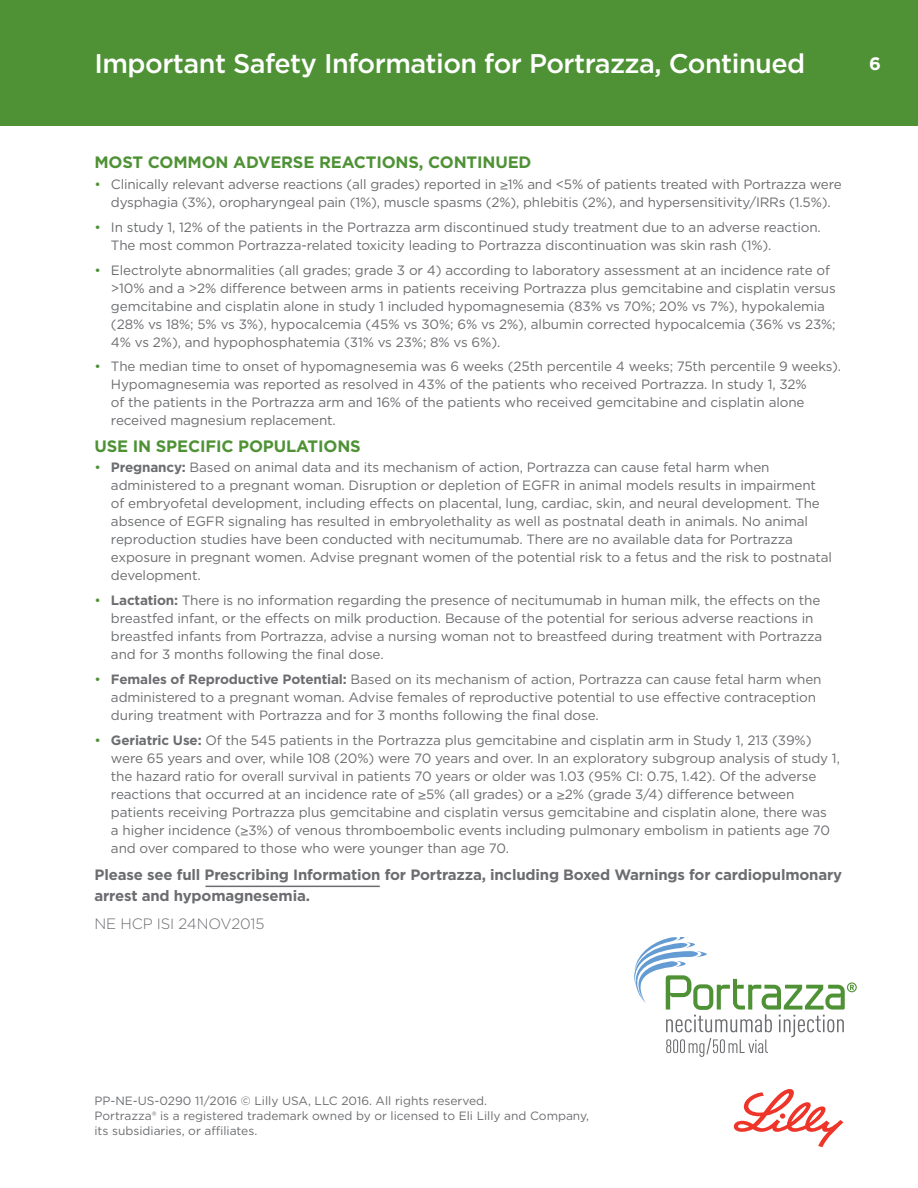
<style>
.page{position:relative;width:918px;height:1188px;background:#fff}
.page>*{position:absolute;margin:0;border:0;box-sizing:border-box;transform-origin:0 0}
.t1{font:500 27px "Gotham";letter-spacing:-.02em;color:#fff}
.t2{font:700 18px "Gotham";color:#fff}
.t3{font:700 16.5px "Gotham";letter-spacing:-.01em;color:#4f9236}
.t4{font:700 15px/21px "Gotham";letter-spacing:-.01em;color:#6c6d70}
.t5{font:300 15px "Gotham";letter-spacing:-.01em;color:#6c6d70}
.t6{font:13.5px/18px "Gotham";letter-spacing:-.01em;color:#6c6d70}
.t7{font:12px/15px "Gotham";color:#6c6d70}
.s1{color:#4f9236}
.s2{font-family:"Helvetica Neue LT Pro"}
.s3{font-weight:700}
</style>
<div class="page">
<div style="left:0;top:0;width:918px;height:125px;background:#4f9236"></div>
<svg style="left:734px;top:1089px;width:109px;height:58px"></svg>
<svg style="left:634px;top:938px;width:223px;height:119px"></svg>
<hr style="left:205px;top:886px;width:175px;height:1px;background:#6c6d70">
<h1 class="t1" style="left:94px;top:46px;width:712px">Important Safety Information for Portrazza, Continued</h1>
<h2 class="t2" style="left:869px;top:51px;width:13px">6</h2>
<p class="t3" style="left:94px;top:152px;width:439px">MOST COMMON ADVERSE REACTIONS, CONTINUED</p>
<p class="t6" style="left:94px;top:175px;width:749px;text-align:center"><span class="s1">•</span> Clinically relevant adverse reactions (all grades) reported in <span class="s2">≥</span>1% and &lt;5% of patients treated with Portrazza were dysphagia (3%), oropharyngeal pain (1%), muscle spasms (2%), phlebitis (2%), and hypersensitivity/IRRs (1.5%).</p>
<p class="t6" style="left:111px;top:218px;width:711px;text-indent:-16px"><span class="s1">•</span> In study 1, 12% of the patients in the Portrazza arm discontinued study treatment due to an adverse reaction.<br>The most common Portrazza-related toxicity leading to Portrazza discontinuation was skin rash (1%).</p>
<p class="t6" style="left:111px;top:261px;width:726px;text-indent:-16px"><span class="s1">•</span> Electrolyte abnormalities (all grades; grade 3 or 4) according to laboratory assessment at an incidence rate of &gt;10% and a &gt;2% difference between arms in patients receiving Portrazza plus gemcitabine and cisplatin versus gemcitabine and cisplatin alone in study 1 included hypomagnesemia (83% vs 70%; 20% vs 7%), hypokalemia (28% vs 18%; 5% vs 3%), hypocalcemia (45% vs 30%; 6% vs 2%), albumin corrected hypocalcemia (36% vs 23%; 4% vs 2%), and hypophosphatemia (31% vs 23%; 8% vs 6%).</p>
<p class="t6" style="left:111px;top:357px;width:732px;text-indent:-16px"><span class="s1">•</span> The median time to onset of hypomagnesemia was 6 weeks (25th percentile 4 weeks; 75th percentile 9 weeks).<br>Hypomagnesemia was reported as resolved in 43% of the patients who received Portrazza. In study 1, 32%<br>of the patients in the Portrazza arm and 16% of the patients who received gemcitabine and cisplatin alone received magnesium replacement.</p>
<p class="t3" style="left:94px;top:435px;width:268px">USE IN SPECIFIC POPULATIONS</p>
<p class="t6" style="left:111px;top:458px;width:722px;text-indent:-16px"><span class="s1">•</span> <span class="s3">Pregnancy:</span> Based on animal data and its mechanism of action, Portrazza can cause fetal harm when administered to a pregnant woman. Disruption or depletion of EGFR in animal models results in impairment of embryofetal development, including effects on placental, lung, cardiac, skin, and neural development. The absence of EGFR signaling has resulted in embryolethality as well as postnatal death in animals. No animal reproduction studies have been conducted with necitumumab. There are no available data for Portrazza exposure in pregnant women. Advise pregnant women of the potential risk to a fetus and the risk to postnatal development.</p>
<p class="t6" style="left:111px;top:591px;width:713px;text-indent:-16px"><span class="s1">•</span> <span class="s3">Lactation:</span> There is no information regarding the presence of necitumumab in human milk, the effects on the breastfed infant, or the effects on milk production. Because of the potential for serious adverse reactions in breastfed infants from Portrazza, advise a nursing woman not to breastfeed during treatment with Portrazza and for 3 months following the final dose.</p>
<p class="t6" style="left:111px;top:670px;width:712px;text-indent:-16px"><span class="s1">•</span> <span class="s3">Females of Reproductive Potential:</span> Based on its mechanism of action, Portrazza can cause fetal harm when administered to a pregnant woman. Advise females of reproductive potential to use effective contraception during treatment with Portrazza and for 3 months following the final dose.</p>
<p class="t6" style="left:111px;top:730px;width:731px;text-indent:-16px"><span class="s1">•</span> <span class="s3">Geriatric Use:</span> Of the 545 patients in the Portrazza plus gemcitabine and cisplatin arm in Study 1, 213 (39%) were 65 years and over, while 108 (20%) were 70 years and over. In an exploratory subgroup analysis of study 1, the hazard ratio for overall survival in patients 70 years or older was 1.03 (95% CI: 0.75, 1.42). Of the adverse reactions that occurred at an incidence rate of <span class="s2">≥</span>5% (all grades) or a <span class="s2">≥</span>2% (grade 3/4) difference between patients receiving Portrazza plus gemcitabine and cisplatin versus gemcitabine and cisplatin alone, there was<br>a higher incidence (<span class="s2">≥</span>3%) of venous thromboembolic events including pulmonary embolism in patients age 70 and over compared to those who were younger than age 70.</p>
<p class="t4" style="left:94px;top:864px;width:749px">Please see full Prescribing Information for Portrazza, including Boxed Warnings for cardiopulmonary arrest and hypomagnesemia.</p>
<p class="t5" style="left:94px;top:914px;width:172px">NE HCP ISI 24NOV2015</p>
<p class="t7" style="left:94px;top:1093px;width:496px">PP-NE-US-0290 11/2016 © Lilly USA, LLC 2016. All rights reserved.<br>Portrazza® is a registered trademark owned by or licensed to Eli Lilly and Company, its subsidiaries, or affiliates.</p>
</div>
